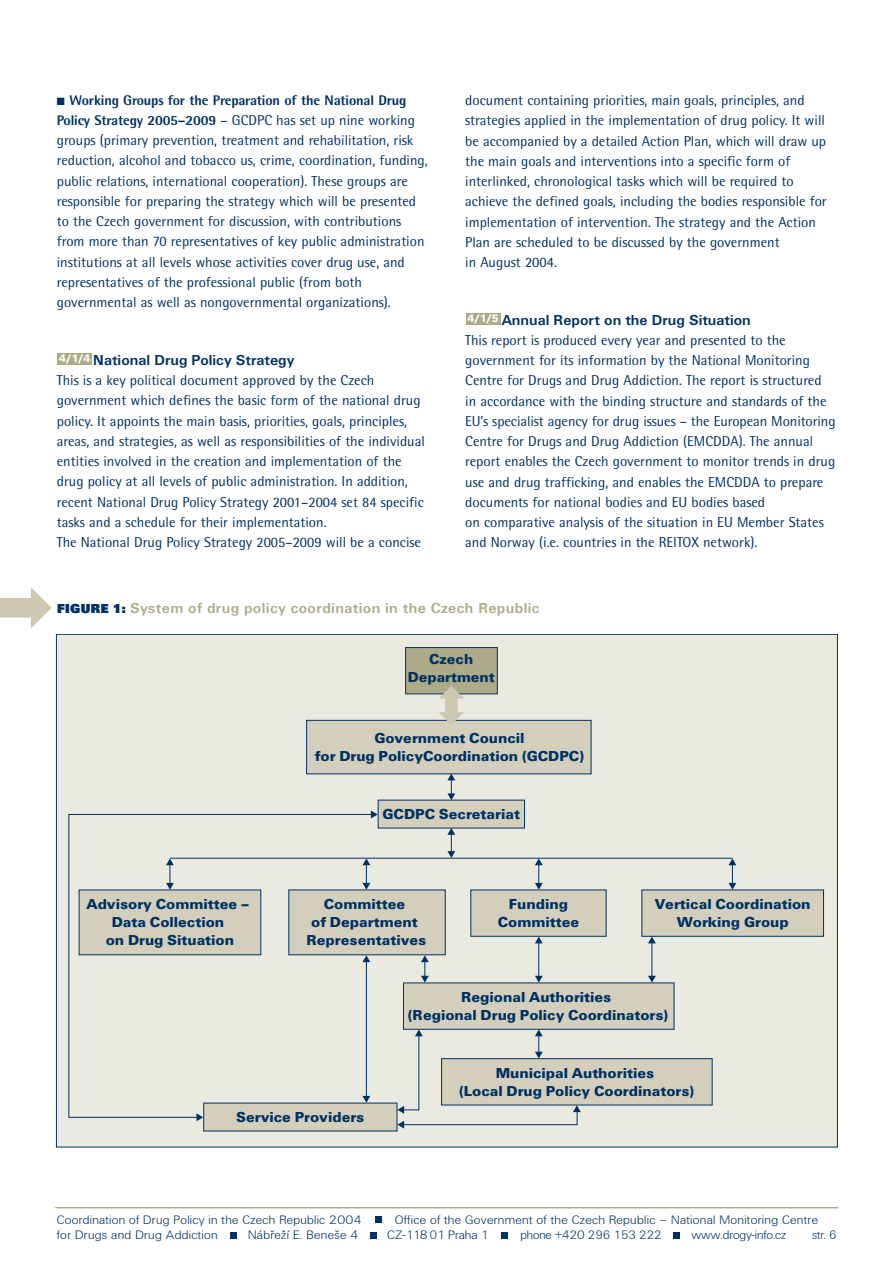
<style>
.page{position:relative;width:893px;height:1263px;background:#fff}
.page>*{position:absolute;margin:0;border:0;box-sizing:border-box;transform-origin:0 0}
.t1{font:16.05px "Rotis Semi Sans Extra Bold CE";letter-spacing:-.01em;color:#003163}
.t2{font:15px/18.1px "Unitus TEE Blac";color:#003163;text-align:center}
.t3{font:700 15px "Unitus TEE";color:#003163}
.t4{font:700 15px "Unitus TEE";letter-spacing:.025em;color:#aeab88}
.t5{font:14.25px/20.2px "Rotis Semi Sans CE";color:#003163}
.t6{font:12.75px "Unitus DEE Ligh";letter-spacing:.025em;color:#003163;scale:1.05 1}
.t7{font:12.75px "Unitus DEE Ligh";letter-spacing:.025em;color:#003163;scale:1.04 1}
.t8{font:12.75px "Unitus DEE Ligh";letter-spacing:-.005em;color:#003163}
.t9{font:12.75px "Unitus DEE Ligh";color:#003163;scale:1.05 1}
.t10{font:12.75px "Unitus DEE Ligh";letter-spacing:.025em;color:#003163}
.t11{font:11.25px "Unitus TEE Blac";color:#fff}
.s1{font-family:"Rotis Semi Sans Extra Bold CE";font-size:16.05px}
.s2{font-family:"Unitus DEE Ultr";font-size:13.5px;color:#003163}
</style>
<div class="page">
<hr style="left:55px;top:1207px;width:783px;height:1px;background:#aeab88">
<svg style="left:375px;top:1217px;width:6px;height:6px"></svg>
<div style="left:230px;top:1232px;width:7px;height:7px;background:#003163"></div>
<div style="left:370px;top:1232px;width:7px;height:7px;background:#003163"></div>
<div style="left:501px;top:1232px;width:7px;height:7px;background:#003163"></div>
<div style="left:673px;top:1232px;width:7px;height:7px;background:#003163"></div>
<div style="left:466px;top:313px;width:34px;height:11px;background:#aeab88"></div>
<div style="left:56px;top:634px;width:781px;height:513px;background:#ebeae0;border:1px solid #003163"></div>
<div style="left:203px;top:1103px;width:194px;height:28px;background:#d3cfbc"></div>
<div style="left:641px;top:890px;width:182px;height:47px;background:#d3cfbc;border:1px solid #003163"></div>
<div style="left:403px;top:983px;width:271px;height:47px;background:#d3cfbc"></div>
<div style="left:441px;top:1058px;width:271px;height:47px;background:#d3cfbc;border:1px solid #003163"></div>
<div style="left:288px;top:890px;width:157px;height:65px;background:#d3cfbc"></div>
<div style="left:470px;top:890px;width:136px;height:47px;background:#d3cfbc;border:1px solid #003163"></div>
<hr style="left:170px;top:858px;width:562px;height:1px;background:#003163">
<div style="left:378px;top:800px;width:147px;height:28px;background:#d3cfbc"></div>
<div style="left:306px;top:720px;width:285px;height:54px;background:#d3cfbc;border:1px solid #003163"></div>
<div style="left:405px;top:647px;width:92px;height:47px;background:#aeab88;border:1px solid #003163"></div>
<svg style="left:438px;top:686px;width:26px;height:38px"></svg>
<svg style="left:447px;top:774px;width:8px;height:26px"></svg>
<svg style="left:447px;top:828px;width:8px;height:30px"></svg>
<svg style="left:535px;top:858px;width:7px;height:32px"></svg>
<svg style="left:421px;top:955px;width:8px;height:28px"></svg>
<svg style="left:535px;top:976px;width:7px;height:7px"></svg>
<svg style="left:535px;top:937px;width:7px;height:6px"></svg>
<hr style="left:538px;top:941px;width:1px;height:37px;background:#003163">
<svg style="left:648px;top:976px;width:8px;height:7px"></svg>
<svg style="left:648px;top:937px;width:7px;height:6px"></svg>
<hr style="left:651px;top:941px;width:1px;height:37px;background:#003163">
<svg style="left:728px;top:858px;width:8px;height:32px"></svg>
<svg style="left:68px;top:814px;width:308px;height:304px"></svg>
<svg style="left:371px;top:811px;width:7px;height:7px"></svg>
<svg style="left:196px;top:1113px;width:7px;height:8px"></svg>
<svg style="left:397px;top:1029px;width:183px;height:100px"></svg>
<svg style="left:1px;top:587px;width:51px;height:41px"></svg>
<div style="left:58px;top:353px;width:34px;height:11px;background:#aeab88"></div>
<p class="t1" style="left:57px;top:95px;width:351px">■ Working Groups for the Preparation of the National Drug</p>
<p class="t5" style="left:57px;top:111px;width:372px"><span class="s1">Policy Strategy 2005–2009</span> – GCDPC has set up nine working groups (primary prevention, treatment and rehabilitation, risk reduction, alcohol and tobacco us, crime, coordination, funding, public relations, international cooperation). These groups are responsible for preparing the strategy which will be presented to the Czech government for discussion, with contributions from more than 70 representatives of key public administration institutions at all levels whose activities cover drug use, and representatives of the professional public (from both governmental as well as nongovernmental organizations).</p>
<p class="t11" style="left:59px;top:354px;width:33px">4/1/4</p>
<p class="t3" style="left:93px;top:355px;width:203px">National Drug Policy Strategy</p>
<p class="t5" style="left:57px;top:372px;width:369px">This is a key political document approved by the Czech government which defines the basic form of the national drug policy. It appoints the main basis, priorities, goals, principles, areas, and strategies, as well as responsibilities of the individual entities involved in the creation and implementation of the drug policy at all levels of public administration. In addition, recent National Drug Policy Strategy 2001–2004 set 84 specific tasks and a schedule for their implementation.<br>The National Drug Policy Strategy 2005–2009 will be a concise</p>
<p class="t5" style="left:465px;top:91px;width:363px">document containing priorities, main goals, principles, and strategies applied in the implementation of drug policy. It will be accompanied by a detailed Action Plan, which will draw up the main goals and interventions into a specific form of interlinked, chronological tasks which will be required to achieve the defined goals, including the bodies responsible for implementation of intervention. The strategy and the Action Plan are scheduled to be discussed by the government<br>in August 2004.</p>
<p class="t11" style="left:467px;top:314px;width:33px">4/1/5</p>
<p class="t3" style="left:501px;top:315px;width:251px">Annual Report on the Drug Situation</p>
<p class="t5" style="left:465px;top:331px;width:372px">This report is produced every year and presented to the government for its information by the National Monitoring Centre for Drugs and Drug Addiction. The report is structured in accordance with the binding structure and standards of the EU’s specialist agency for drug issues – the European Monitoring Centre for Drugs and Drug Addiction (EMCDDA). The annual report enables the Czech government to monitor trends in drug use and drug trafficking, and enables the EMCDDA to prepare documents for national bodies and EU bodies based<br>on comparative analysis of the situation in EU Member States and Norway (i.e. countries in the REITOX network).</p>
<p class="t4" style="left:57px;top:603px;width:484px"><span class="s2">FIGURE 1:</span> System of drug policy coordination in the Czech Republic</p>
<p class="t2" style="left:407px;top:651px;width:89px">Czech<br>Department</p>
<p class="t2" style="left:315px;top:730px;width:271px">Government Council<br>for Drug PolicyCoordination (GCDPC)</p>
<p class="t2" style="left:382px;top:806px;width:139px">GCDPC Secretariat</p>
<p class="t2" style="left:86px;top:896px;width:165px">Advisory Committee –<br>Data Collection<br>on Drug Situation</p>
<p class="t2" style="left:654px;top:896px;width:157px">Vertical Coordination<br>Working Group</p>
<p class="t2" style="left:306px;top:896px;width:121px">Committee<br>of Department<br>Representatives</p>
<p class="t2" style="left:497px;top:896px;width:83px">Funding<br>Committee</p>
<p class="t2" style="left:408px;top:989px;width:262px">Regional Authorities<br>(Regional Drug Policy Coordinators)</p>
<p class="t2" style="left:236px;top:1109px;width:130px">Service Providers</p>
<p class="t2" style="left:459px;top:1065px;width:236px">Municipal Authorities<br>(Local Drug Policy Coordinators)</p>
<p class="t7" style="left:57px;top:1215px;width:294px">Coordination of Drug Policy in the Czech Republic 2004</p>
<p class="t6" style="left:394px;top:1215px;width:405px">Office of the Government of the Czech Republic – National Monitoring Centre</p>
<p class="t6" style="left:57px;top:1230px;width:155px">for Drugs and Drug Addiction</p>
<p class="t6" style="left:248px;top:1230px;width:106px">Nábřeží E. Beneše 4</p>
<p class="t9" style="left:387px;top:1230px;width:98px">CZ-118 01 Praha 1</p>
<p class="t8" style="left:520px;top:1230px;width:143px">phone +420 296 153 222</p>
<p class="t8" style="left:691px;top:1230px;width:96px">www.drogy-info.cz</p>
<p class="t10" style="left:812px;top:1230px;width:26px">str. 6</p>
</div>
